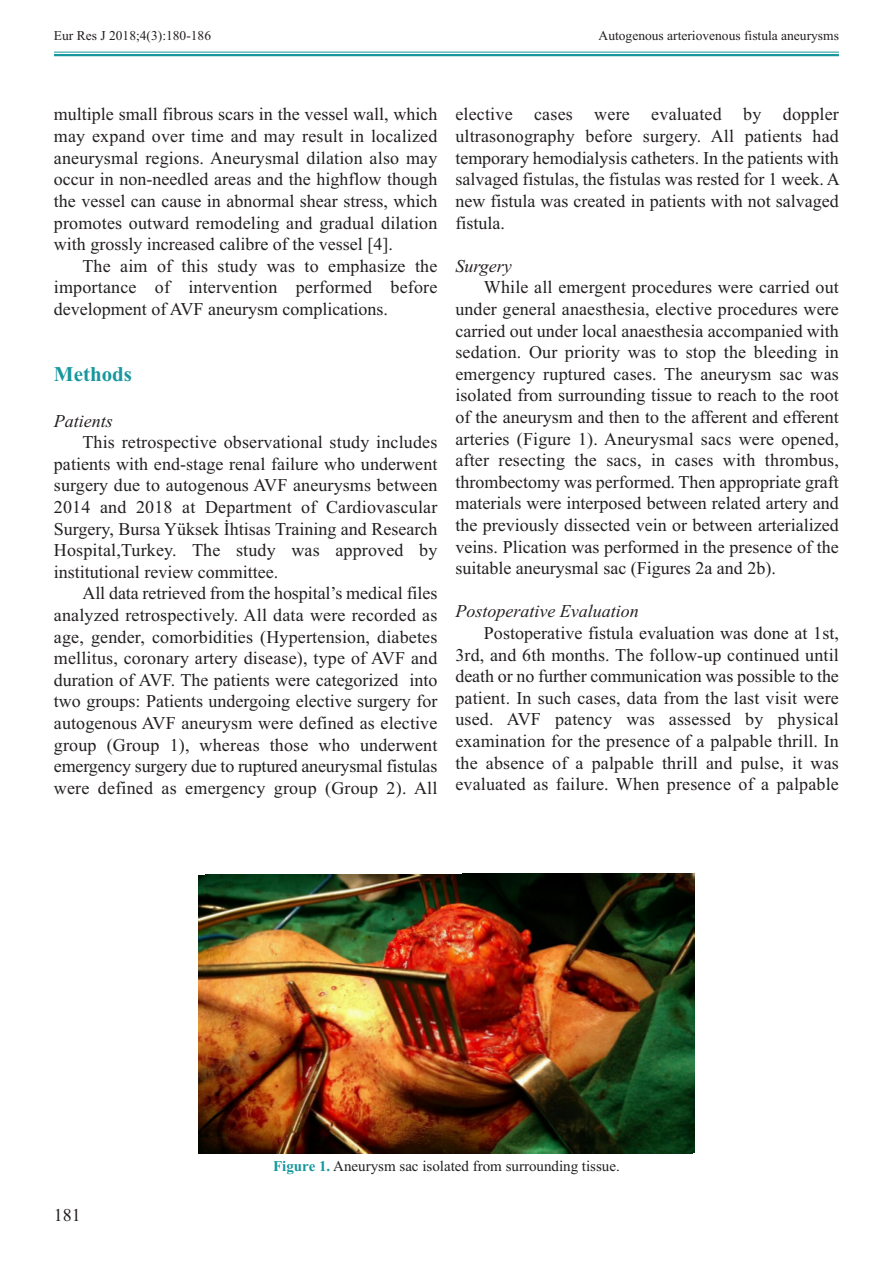
<style>
.page{position:relative;width:893px;height:1263px;background:#fff}
.page>*{position:absolute;margin:0;border:0;box-sizing:border-box;transform-origin:0 0}
.t1{font:700 21px "Times New Roman";color:#18979e}
.t2{font:18px/21.6px "Times New Roman";color:#231f20;text-align:justify}
.t3{font:italic 18px "Times New Roman";color:#231f20}
.t4{font:15px "Times New Roman";color:#231f20}
.t5{font:13.5px "Times New Roman";color:#231f20}
.s1{font-weight:700;color:#18979e}
</style>
<div class="page">
<hr style="left:54px;top:52px;width:785px;height:1px;background:#18979e">
<hr style="left:54px;top:54px;width:785px;height:2px;background:#18979e">
<img style="left:198px;top:873px;width:497px;height:281px">
<p class="t5" style="left:54px;top:27px;width:159px">Eur Res J 2018;4(3):180-186</p>
<p class="t5" style="left:599px;top:27px;width:242px">Autogenous arteriovenous fistula aneurysms</p>
<p class="t2" style="left:54px;top:103px;width:385px">multiple small fibrous scars in the vessel wall, which may expand over time and may result in localized aneurysmal regions. Aneurysmal dilation also may occur in non-needled areas and the highflow though the vessel can cause in abnormal shear stress, which promotes outward remodeling and gradual dilation with grossly increased calibre of the vessel [4].</p>
<p class="t2" style="left:54px;top:255px;width:385px;text-indent:29px">The aim of this study was to emphasize the importance of intervention performed before development of AVF aneurysm complications.</p>
<p class="t1" style="left:54px;top:362px;width:80px">Methods</p>
<p class="t3" style="left:54px;top:410px;width:60px">Patients</p>
<p class="t2" style="left:54px;top:431px;width:385px;text-indent:29px">This retrospective observational study includes patients with end-stage renal failure who underwent surgery due to autogenous AVF aneurysms between 2014 and 2018 at Department of Cardiovascular Surgery, Bursa Yüksek İhtisas Training and Research Hospital,Turkey. The study was approved by institutional review committee.</p>
<p class="t2" style="left:54px;top:582px;width:385px;text-indent:29px">All data retrieved from the hospital’s medical files analyzed retrospectively. All data were recorded as age, gender, comorbidities (Hypertension, diabetes mellitus, coronary artery disease), type of AVF and duration of AVF. The patients were categorized into two groups: Patients undergoing elective surgery for autogenous AVF aneurysm were defined as elective group (Group 1), whereas those who underwent emergency surgery due to ruptured aneurysmal fistulas were defined as emergency group (Group 2). All</p>
<p class="t2" style="left:455px;top:103px;width:386px">elective cases were evaluated by doppler ultrasonography before surgery. All patients had temporary hemodialysis catheters. In the patients with salvaged fistulas, the fistulas was rested for 1 week. A new fistula was created in patients with not salvaged fistula.</p>
<p class="t3" style="left:455px;top:255px;width:58px">Surgery</p>
<p class="t2" style="left:455px;top:276px;width:385px;text-indent:29px">While all emergent procedures were carried out under general anaesthesia, elective procedures were carried out under local anaesthesia accompanied with sedation. Our priority was to stop the bleeding in emergency ruptured cases. The aneurysm sac was isolated from surrounding tissue to reach to the root of the aneurysm and then to the afferent and efferent arteries (Figure 1). Aneurysmal sacs were opened, after resecting the sacs, in cases with thrombus, thrombectomy was performed. Then appropriate graft materials were interposed between related artery and the previously dissected vein or between arterialized veins. Plication was performed in the presence of the suitable aneurysmal sac (Figures 2a and 2b).</p>
<p class="t3" style="left:455px;top:601px;width:185px">Postoperative Evaluation</p>
<p class="t2" style="left:455px;top:622px;width:385px;text-indent:29px">Postoperative fistula evaluation was done at 1st, 3rd, and 6th months. The follow-up continued until death or no further communication was possible to the patient. In such cases, data from the last visit were used. AVF patency was assessed by physical examination for the presence of a palpable thrill. In the absence of a palpable thrill and pulse, it was evaluated as failure. When presence of a palpable</p>
<p class="t2" style="left:54px;top:1204px;width:28px">181</p>
<p class="t4" style="left:273px;top:1156px;width:348px"><span class="s1">Figure 1.</span> Aneurysm sac isolated from surrounding tissue.</p>
</div>
